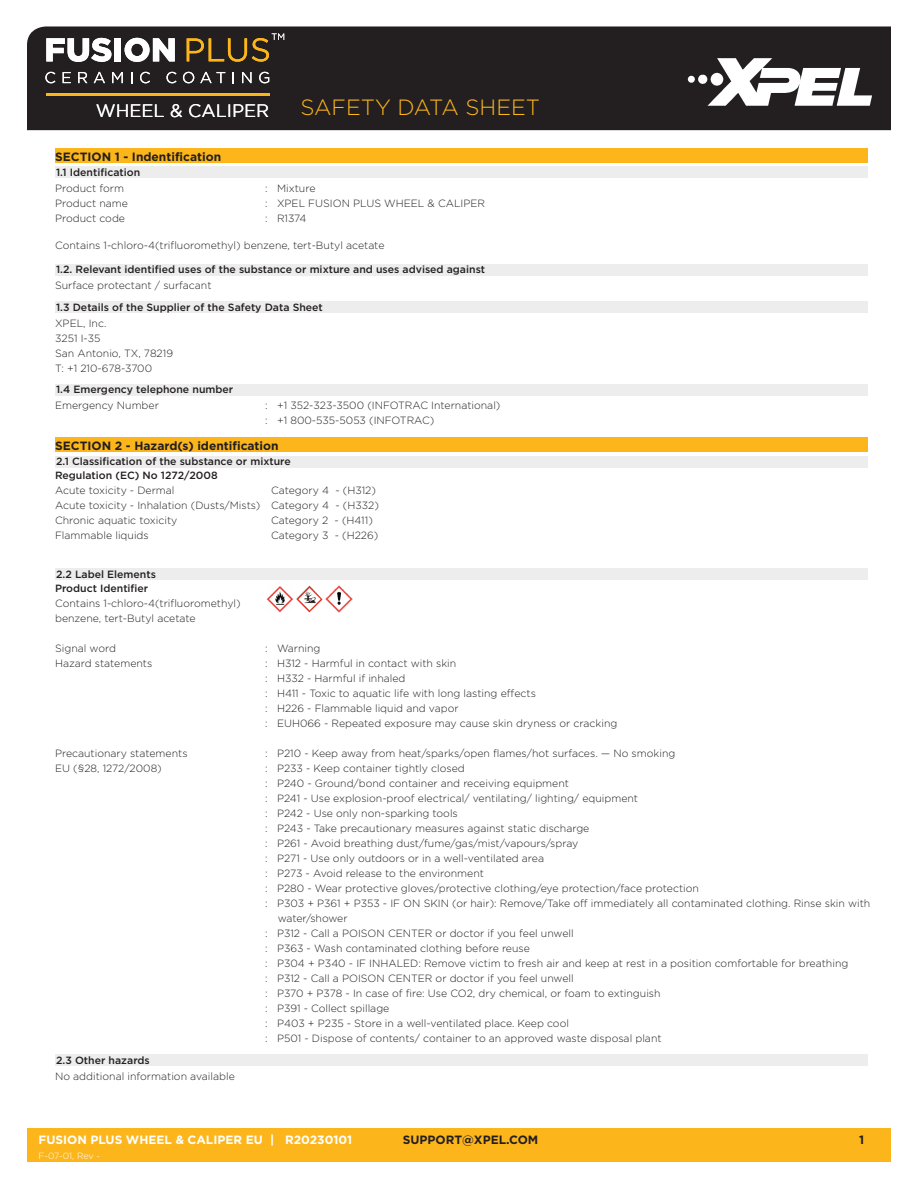
<style>
.page{position:relative;width:918px;height:1188px;background:#fff}
.page>*{position:absolute;margin:0;border:0;box-sizing:border-box;transform-origin:0 0}
.t1{font:300 22.05px "Gotham";color:#fcb61c}
.t2{font:18px "Gotham";color:#fff}
.t3{font:700 12px "Gotham";color:#231f20}
.t4{font:700 12px "Gotham";color:#fff}
.t5{font:300 10.5px/15px "Gotham";color:#231f20}
.t6{font:500 10.5px "Gotham";color:#231f20}
.t7{font:300 9px "Gotham Pro";letter-spacing:-.02em;color:#fff}
.s1{font-weight:500}
</style>
<div class="page">
<div style="left:27px;top:1128px;width:864px;height:34px;background:#fcb61c"></div>
<div style="left:27px;top:26px;width:864px;height:105px;background:#231f20"></div>
<img style="left:683px;top:54px;width:194px;height:58px">
<div style="left:48px;top:101px;width:220px;height:16px;background:#231f20"></div>
<svg style="left:45px;top:72px;width:10px;height:11px"></svg>
<svg style="left:63px;top:72px;width:8px;height:11px"></svg>
<svg style="left:78px;top:72px;width:9px;height:11px"></svg>
<svg style="left:94px;top:72px;width:11px;height:11px"></svg>
<svg style="left:112px;top:72px;width:11px;height:11px"></svg>
<svg style="left:140px;top:72px;width:10px;height:11px"></svg>
<svg style="left:166px;top:72px;width:11px;height:11px"></svg>
<svg style="left:183px;top:72px;width:11px;height:11px"></svg>
<svg style="left:200px;top:72px;width:25px;height:11px"></svg>
<svg style="left:242px;top:72px;width:10px;height:11px"></svg>
<svg style="left:259px;top:72px;width:10px;height:11px"></svg>
<svg style="left:46px;top:38px;width:65px;height:24px"></svg>
<div style="left:115px;top:38px;width:6px;height:23px;background:#fff"></div>
<svg style="left:125px;top:38px;width:50px;height:24px"></svg>
<svg style="left:187px;top:33px;width:97px;height:29px;background:#513f21"></svg>
<hr style="left:46px;top:93px;width:223px;height:3px;background:#fcb61c">
<div style="left:55px;top:166px;width:812px;height:12px;background:#ededed"></div>
<div style="left:55px;top:148px;width:812px;height:15px;background:#fcb61c"></div>
<div style="left:55px;top:264px;width:812px;height:12px;background:#ededed"></div>
<div style="left:55px;top:302px;width:812px;height:11px;background:#ededed"></div>
<div style="left:55px;top:384px;width:812px;height:12px;background:#ededed"></div>
<div style="left:55px;top:456px;width:812px;height:12px;background:#ededed"></div>
<div style="left:55px;top:438px;width:812px;height:14px;background:#fcb61c"></div>
<div style="left:55px;top:568px;width:812px;height:12px;background:#ededed"></div>
<img style="left:267px;top:586px;width:26px;height:26px">
<div style="left:55px;top:1054px;width:812px;height:12px;background:#ededed"></div>
<img style="left:296px;top:586px;width:26px;height:27px">
<img style="left:325px;top:585px;width:28px;height:28px">
<h2 class="t2" style="left:96px;top:101px;width:175px">WHEEL &amp; CALIPER</h2>
<h1 class="t1" style="left:300px;top:96px;width:241px">SAFETY DATA SHEET</h1>
<p class="t3" style="left:55px;top:149px;width:168px">SECTION 1 - Indentification</p>
<p class="t6" style="left:56px;top:165px;width:86px">1.1 Identification</p>
<p class="t5" style="left:55px;top:180px;width:70px">Product form</p>
<p class="t5" style="left:55px;top:195px;width:74px">Product name</p>
<p class="t5" style="left:55px;top:210px;width:72px">Product code</p>
<p class="t5" style="left:265px;top:180px;width:52px">: Mixture</p>
<p class="t5" style="left:265px;top:195px;width:222px">: XPEL FUSION PLUS WHEEL &amp; CALIPER</p>
<p class="t5" style="left:265px;top:210px;width:43px">: R1374</p>
<p class="t5" style="left:55px;top:237px;width:331px">Contains 1-chloro-4(trifluoromethyl) benzene, tert-Butyl acetate</p>
<p class="t6" style="left:56px;top:263px;width:430px">1.2. Relevant identified uses of the substance or mixture and uses advised against</p>
<p class="t5" style="left:55px;top:278px;width:158px">Surface protectant / surfacant</p>
<p class="t6" style="left:56px;top:300px;width:268px">1.3 Details of the Supplier of the Safety Data Sheet</p>
<p class="t5" style="left:55px;top:315px;width:53px">XPEL, Inc.</p>
<p class="t5" style="left:55px;top:330px;width:47px">3251 I-35</p>
<p class="t5" style="left:55px;top:345px;width:120px">San Antonio, TX, 78219</p>
<p class="t5" style="left:55px;top:360px;width:99px">T: +1 210-678-3700</p>
<p class="t6" style="left:56px;top:383px;width:179px">1.4 Emergency telephone number</p>
<p class="t5" style="left:55px;top:398px;width:105px">Emergency Number</p>
<p class="t5" style="left:265px;top:398px;width:237px">: +1 352-323-3500 (INFOTRAC International)</p>
<p class="t5" style="left:265px;top:413px;width:171px">: +1 800-535-5053 (INFOTRAC)</p>
<p class="t6" style="left:56px;top:455px;width:236px">2.1 Classification of the substance or mixture</p>
<p class="t6" style="left:55px;top:469px;width:164px">Regulation (EC) No 1272/2008</p>
<p class="t5" style="left:55px;top:483px;width:121px">Acute toxicity - Dermal</p>
<p class="t5" style="left:271px;top:483px;width:106px">Category 4 - (H312)</p>
<p class="t5" style="left:55px;top:498px;width:325px">Acute toxicity - Inhalation (Dusts/Mists) Category 4 - (H332)</p>
<p class="t5" style="left:55px;top:513px;width:124px">Chronic aquatic toxicity</p>
<p class="t5" style="left:271px;top:513px;width:103px">Category 2 - (H411)</p>
<p class="t5" style="left:55px;top:528px;width:95px">Flammable liquids</p>
<p class="t5" style="left:271px;top:528px;width:109px">Category 3 - (H226)</p>
<p class="t3" style="left:55px;top:439px;width:225px">SECTION 2 - Hazard(s) identification</p>
<p class="t6" style="left:56px;top:567px;width:101px">2.2 Label Elements</p>
<p class="t5" style="left:55px;top:581px;width:187px"><span class="s1">Product Identifier<br></span>Contains 1-chloro-4(trifluoromethyl) benzene, tert-Butyl acetate</p>
<p class="t5" style="left:55px;top:641px;width:62px">Signal word</p>
<p class="t5" style="left:55px;top:656px;width:99px">Hazard statements</p>
<p class="t5" style="left:55px;top:746px;width:134px">Precautionary statements</p>
<p class="t5" style="left:55px;top:761px;width:108px">EU (§28, 1272/2008)</p>
<p class="t6" style="left:56px;top:1053px;width:95px">2.3 Other hazards</p>
<p class="t5" style="left:55px;top:1068px;width:181px">No additional information available</p>
<p class="t5" style="left:265px;top:641px;width:57px">: Warning</p>
<p class="t5" style="left:265px;top:656px;width:193px">: H312 - Harmful in contact with skin</p>
<p class="t5" style="left:265px;top:671px;width:142px">: H332 - Harmful if inhaled</p>
<p class="t5" style="left:265px;top:686px;width:272px">: H411 - Toxic to aquatic life with long lasting effects</p>
<p class="t5" style="left:265px;top:701px;width:195px">: H226 - Flammable liquid and vapor</p>
<p class="t5" style="left:265px;top:716px;width:354px">: EUH066 - Repeated exposure may cause skin dryness or cracking</p>
<p class="t5" style="left:265px;top:746px;width:412px">: P210 - Keep away from heat/sparks/open flames/hot surfaces. — No smoking</p>
<p class="t5" style="left:265px;top:761px;width:201px">: P233 - Keep container tightly closed</p>
<p class="t5" style="left:265px;top:776px;width:305px">: P240 - Ground/bond container and receiving equipment</p>
<p class="t5" style="left:265px;top:791px;width:375px">: P241 - Use explosion-proof electrical/ ventilating/ lighting/ equipment</p>
<p class="t5" style="left:265px;top:806px;width:194px">: P242 - Use only non-sparking tools</p>
<p class="t5" style="left:265px;top:821px;width:326px">: P243 - Take precautionary measures against static discharge</p>
<p class="t5" style="left:265px;top:836px;width:315px">: P261 - Avoid breathing dust/fume/gas/mist/vapours/spray</p>
<p class="t5" style="left:265px;top:851px;width:280px">: P271 - Use only outdoors or in a well-ventilated area</p>
<p class="t5" style="left:265px;top:866px;width:220px">: P273 - Avoid release to the environment</p>
<p class="t5" style="left:265px;top:881px;width:435px">: P280 - Wear protective gloves/protective clothing/eye protection/face protection</p>
<p class="t5" style="left:278px;top:896px;width:594px;text-indent:-13px">: P303 + P361 + P353 - IF ON SKIN (or hair): Remove/Take off immediately all contaminated clothing. Rinse skin with water/shower</p>
<p class="t5" style="left:265px;top:926px;width:310px">: P312 - Call a POISON CENTER or doctor if you feel unwell</p>
<p class="t5" style="left:265px;top:941px;width:266px">: P363 - Wash contaminated clothing before reuse</p>
<p class="t5" style="left:265px;top:956px;width:585px">: P304 + P340 - IF INHALED: Remove victim to fresh air and keep at rest in a position comfortable for breathing</p>
<p class="t5" style="left:265px;top:971px;width:310px">: P312 - Call a POISON CENTER or doctor if you feel unwell</p>
<p class="t5" style="left:265px;top:986px;width:397px">: P370 + P378 - In case of fire: Use CO2, dry chemical, or foam to extinguish</p>
<p class="t5" style="left:265px;top:1001px;width:126px">: P391 - Collect spillage</p>
<p class="t5" style="left:265px;top:1016px;width:305px">: P403 + P235 - Store in a well-ventilated place. Keep cool</p>
<p class="t5" style="left:265px;top:1031px;width:398px">: P501 - Dispose of contents/ container to an approved waste disposal plant</p>
<p class="t4" style="left:38px;top:1133px;width:315px">FUSION PLUS WHEEL &amp; CALIPER EU | R20230101</p>
<p class="t3" style="left:403px;top:1133px;width:137px">SUPPORT@XPEL.COM</p>
<p class="t3" style="left:859px;top:1133px;width:7px">1</p>
<p class="t7" style="left:38px;top:1151px;width:63px">F-07-01, Rev -</p>
</div>
